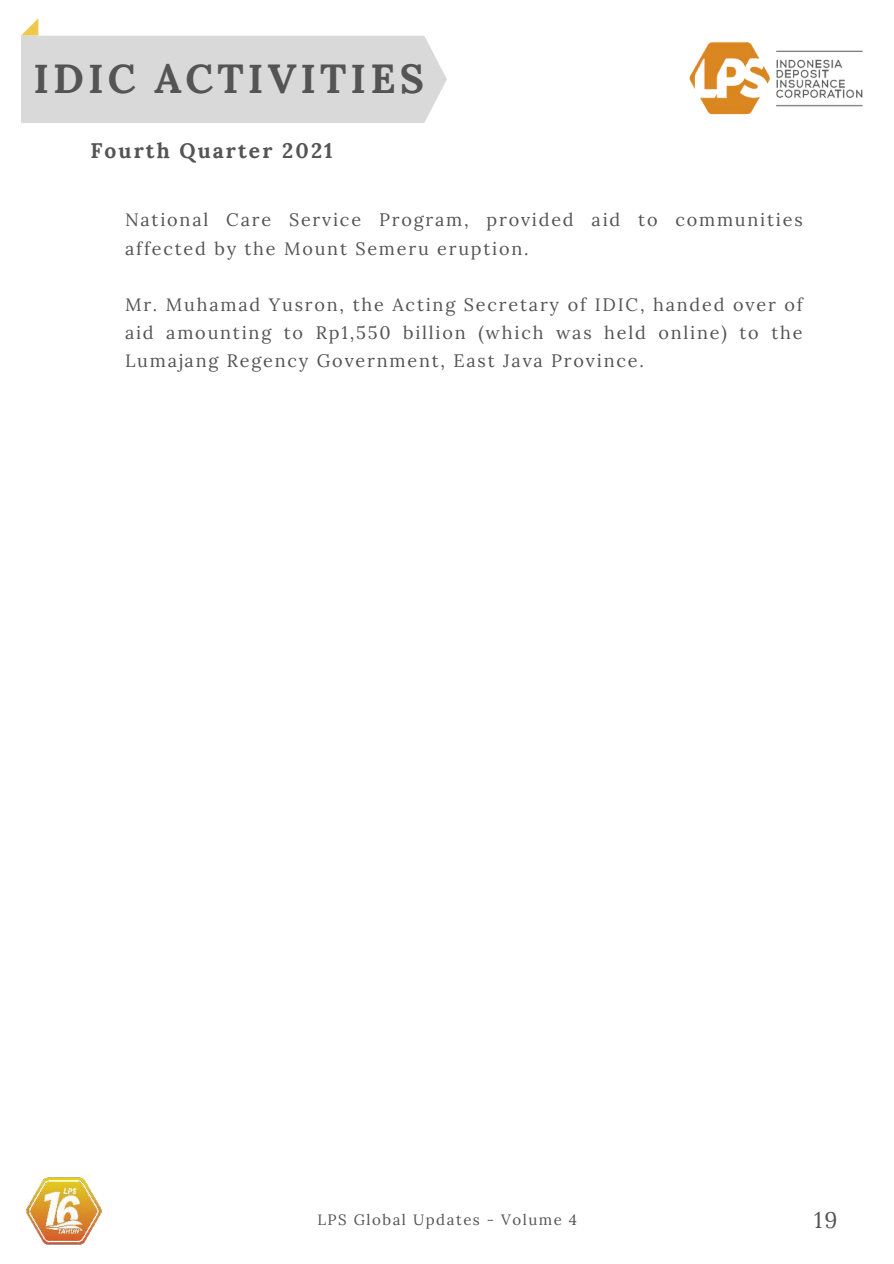
<style>
.page{position:relative;width:894px;height:1264px;background:#fff}
.page>*{position:absolute;margin:0;border:0;box-sizing:border-box;transform-origin:0 0}
.t1{font:700 40.5px "Lora";letter-spacing:.1em;color:#545454}
.t2{font:22.5px "Lora";color:#545454}
.t3{font:700 21px "Lora";letter-spacing:.1em;color:#545454}
.t4{font:18px/28.2px "Lora";letter-spacing:.1em;color:#545454}
.t5{font:15px "Lora";letter-spacing:.1em;color:#545454}
</style>
<div class="page">
<svg style="left:21px;top:18px;width:426px;height:105px"></svg>
<img style="left:689px;top:41px;width:174px;height:74px">
<img style="left:26px;top:1177px;width:76px;height:68px">
<h1 class="t1" style="left:33px;top:44px;width:392px">IDIC ACTIVITIES</h1>
<p class="t3" style="left:90px;top:133px;width:244px">Fourth Quarter 2021</p>
<p class="t4" style="left:125px;top:205px;width:679px">National Care Service Program, provided aid to communities affected by the Mount Semeru eruption.</p>
<p class="t4" style="left:125px;top:289px;width:679px;text-align:justify">Mr. Muhamad Yusron, the Acting Secretary of IDIC, handed over of aid amounting to Rp1,550 billion (which was held online) to the Lumajang Regency Government, East Java Province.</p>
<p class="t5" style="left:317px;top:1208px;width:261px">LPS Global Updates - Volume 4</p>
<p class="t2" style="left:813px;top:1203px;width:25px">19</p>
</div>
